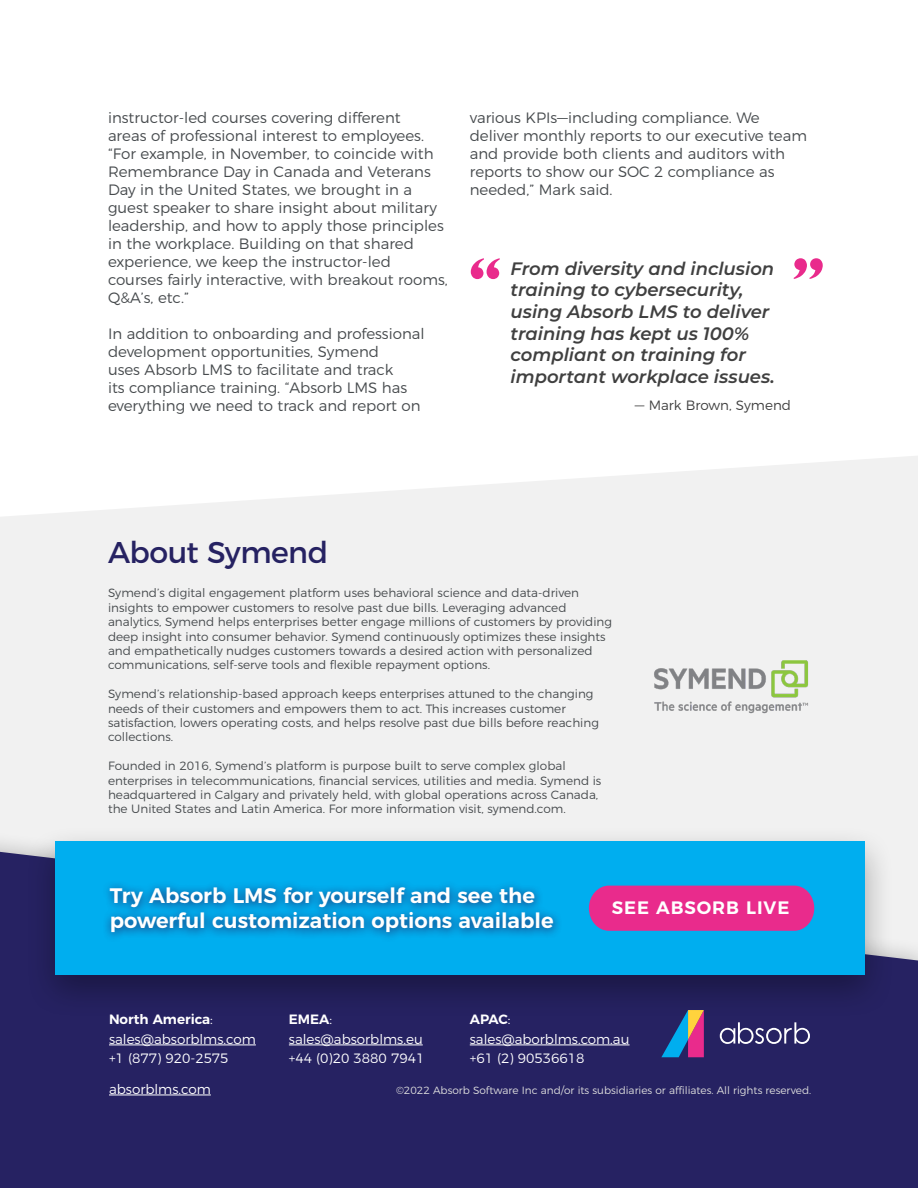
<style>
.page{position:relative;width:918px;height:1188px;background:#fff}
.page>*{position:absolute;margin:0;border:0;box-sizing:border-box;transform-origin:0 0}
.t1{font:700 72px "Perpetua Titling";color:#e92b8c}
.t2{font:30px "Montserrat";letter-spacing:-.02em;color:#262262}
.t3{font:600 21px/25.2px "Montserrat";color:#fff}
.t4{font:italic 600 18px/21.6px "Montserrat";color:#404040}
.t5{font:600 18px "Montserrat";letter-spacing:.05em;color:#fff}
.t6{font:300 15px/18px "Montserrat";color:#464a4d}
.t7{font:300 13.5px/19.5px "Montserrat";color:#fff}
.t8{font:300 13.5px "Montserrat";color:#404040}
.t9{font:300 12px/14.4px "Montserrat";color:#464a4d}
.t10{font:300 10.5px "Montserrat";color:#ddd}
.s1{font-weight:600}
</style>
<div class="page">
<svg style="left:0;top:456px;width:918px;height:373px;fill:#f1f1f1"></svg>
<div style="left:0;top:852px;width:918px;height:336px;background:#262262"></div>
<div style="left:25px;top:824px;width:871px;height:195px;background:#000;opacity:.32"></div>
<div style="left:55px;top:841px;width:810px;height:134px;background:#00aeef"></div>
<hr style="left:109px;top:1045px;width:147px;height:1px;background:#fff">
<hr style="left:109px;top:1095px;width:102px;height:1px;background:#fff">
<hr style="left:289px;top:1045px;width:134px;height:1px;background:#fff">
<hr style="left:470px;top:1045px;width:160px;height:1px;background:#fff">
<svg style="left:720px;top:1022px;width:90px;height:22px;background:#5b5888"></svg>
<svg style="left:661px;top:1010px;width:43px;height:47px;background:#655e8d"></svg>
<div style="left:101px;top:879px;width:461px;height:64px;background:#262262;opacity:.88"></div>
<div style="left:589px;top:886px;width:225px;height:45px;background:#e92b8c"></div>
<img style="left:651px;top:656px;width:161px;height:60px">
<p class="t6" style="left:108px;top:107px;width:341px">instructor-led courses covering different<br>areas of professional interest to employees. “For example, in November, to coincide with Remembrance Day in Canada and Veterans Day in the United States, we brought in a guest speaker to share insight about military leadership, and how to apply those principles in the workplace. Building on that shared experience, we keep the instructor-led courses fairly interactive, with breakout rooms, Q&amp;A’s, etc.”</p>
<p class="t6" style="left:108px;top:323px;width:318px">In addition to onboarding and professional development opportunities, Symend<br>uses Absorb LMS to facilitate and track<br>its compliance training. “Absorb LMS has everything we need to track and report on</p>
<p class="t6" style="left:470px;top:107px;width:339px">various KPIs—including compliance. We deliver monthly reports to our executive team and provide both clients and auditors with reports to show our SOC 2 compliance as needed,” Mark said.</p>
<h1 class="t1" style="left:469px;top:240px;width:34px">“</h1>
<h1 class="t1" style="left:792px;top:240px;width:34px">”</h1>
<h3 class="t4" style="left:511px;top:257px;width:266px">From diversity and inclusion training to cybersecurity, using Absorb LMS to deliver training has kept us 100% compliant on training for important workplace issues.</h3>
<p class="t8" style="left:635px;top:394px;width:158px">— Mark Brown, Symend</p>
<h2 class="t2" style="left:108px;top:528px;width:222px">About Symend</h2>
<p class="t9" style="left:108px;top:585px;width:506px">Symend’s digital engagement platform uses behavioral science and data-driven insights to empower customers to resolve past due bills. Leveraging advanced analytics, Symend helps enterprises better engage millions of customers by providing deep insight into consumer behavior. Symend continuously optimizes these insights and empathetically nudges customers towards a desired action with personalized communications, self-serve tools and flexible repayment options.</p>
<p class="t9" style="left:108px;top:686px;width:492px">Symend’s relationship-based approach keeps enterprises attuned to the changing needs of their customers and empowers them to act. This increases customer satisfaction, lowers operating costs, and helps resolve past due bills before reaching collections.</p>
<p class="t9" style="left:108px;top:758px;width:495px">Founded in 2016, Symend’s platform is purpose built to serve complex global enterprises in telecommunications, financial services, utilities and media. Symend is headquartered in Calgary and privately held, with global operations across Canada, the United States and Latin America. For more information visit, symend.com.</p>
<h3 class="t3" style="left:110px;top:881px;width:445px">Try Absorb LMS for yourself and see the powerful customization options available</h3>
<h3 class="t5" style="left:612px;top:893px;width:179px">SEE ABSORB LIVE</h3>
<p class="t7" style="left:109px;top:1008px;width:148px"><span class="s1">North America</span>: sales@absorblms.com +1 (877) 920-2575</p>
<p class="t7" style="left:109px;top:1078px;width:103px">absorblms.com</p>
<p class="t7" style="left:289px;top:1008px;width:137px"><span class="s1">EMEA</span>: sales@absorblms.eu +44 (0)20 3880 7941</p>
<p class="t7" style="left:470px;top:1008px;width:161px"><span class="s1">APAC</span>: sales@aborblms.com.au +61 (2) 90536618</p>
<p class="t10" style="left:396px;top:1082px;width:417px">©2022 Absorb Software Inc and/or its subsidiaries or affiliates. All rights reserved.</p>
</div>
